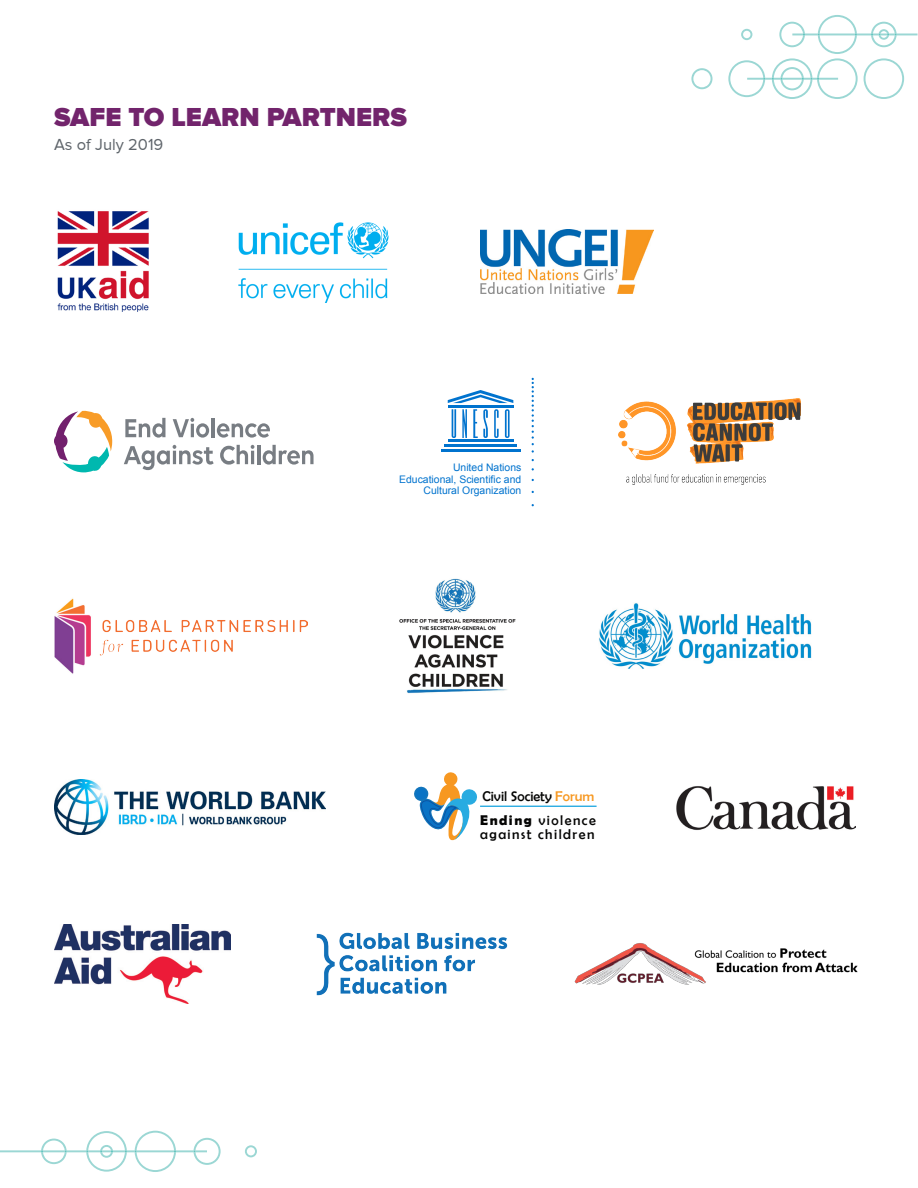
<style>
.page{position:relative;width:918px;height:1188px;background:#fff}
.page>*{position:absolute;margin:0;border:0;box-sizing:border-box;transform-origin:0 0}
.Headline_style{font:900 27px "Proxima Nova";color:#72246c}
.Headline_style-2{font:16.5px "Proxima Nova";color:#5f656b}
.t1{font:14.1px/24.5px "Berlin Sans FB";color:#050504}
.t2{font:14.1px "Berlin Sans FB";letter-spacing:.105em;color:#050504}
.t3{font:10.35px/11.4px "Arial";color:#0073ce;text-align:right}
.s1{color:#f79821}
.s2{font-family:"Berlin Sans FB Demi";font-weight:700}
</style>
<div class="page">
<svg style="left:414px;top:772px;width:63px;height:69px"></svg>
<div style="left:446px;top:774px;width:10px;height:10px;background:#f79821;border-radius:50%"></div>
<hr style="left:480px;top:806px;width:117px;height:1px;background:#28abe1">
<img style="left:619px;top:399px;width:182px;height:86px">
<img style="left:316px;top:932px;width:192px;height:64px">
<img style="left:54px;top:598px;width:254px;height:76px">
<svg style="left:54px;top:411px;width:58px;height:62px"></svg>
<svg style="left:125px;top:418px;width:40px;height:20px"></svg>
<svg style="left:173px;top:418px;width:36px;height:20px"></svg>
<hr style="left:211px;top:418px;width:4px;height:19px;background:#787d83">
<svg style="left:217px;top:423px;width:53px;height:15px"></svg>
<svg style="left:124px;top:445px;width:90px;height:25px"></svg>
<svg style="left:220px;top:445px;width:34px;height:20px"></svg>
<hr style="left:257px;top:445px;width:3px;height:19px;background:#787d83">
<svg style="left:263px;top:445px;width:51px;height:20px"></svg>
<svg style="left:691px;top:68px;width:22px;height:21px"></svg>
<svg style="left:728px;top:15px;width:190px;height:84px"></svg>
<svg style="left:245px;top:1145px;width:12px;height:12px"></svg>
<svg style="left:0;top:1131px;width:221px;height:41px"></svg>
<img style="left:574px;top:943px;width:284px;height:42px">
<img style="left:677px;top:786px;width:179px;height:44px">
<img style="left:54px;top:924px;width:177px;height:80px">
<img style="left:399px;top:578px;width:117px;height:116px">
<img style="left:57px;top:211px;width:92px;height:101px">
<svg style="left:532px;top:378px;width:2px;height:75px"></svg>
<hr style="left:448px;top:440px;width:65px;height:2px;background:#0073ce">
<hr style="left:444px;top:444px;width:73px;height:3px;background:#0073ce">
<hr style="left:441px;top:449px;width:80px;height:3px;background:#0073ce">
<hr style="left:448px;top:405px;width:65px;height:3px;background:#0073ce">
<svg style="left:448px;top:390px;width:65px;height:13px"></svg>
<svg style="left:452px;top:409px;width:4px;height:29px"></svg>
<svg style="left:462px;top:409px;width:5px;height:29px"></svg>
<svg style="left:494px;top:409px;width:5px;height:29px"></svg>
<svg style="left:505px;top:409px;width:5px;height:29px"></svg>
<svg style="left:473px;top:409px;width:15px;height:29px"></svg>
<img style="left:480px;top:230px;width:173px;height:64px">
<img style="left:238px;top:222px;width:151px;height:80px">
<img style="left:54px;top:780px;width:272px;height:54px">
<img style="left:599px;top:603px;width:212px;height:66px">
<p class="Headline_style" style="left:54px;top:105px;width:355px">SAFE TO LEARN PARTNERS</p>
<p class="Headline_style-2" style="left:54px;top:135px;width:111px">As of July 2019</p>
<p class="t3" style="left:399px;top:462px;width:124px">United Nations<br>Educational, Scientific and<br>Cultural Organization</p>
<p class="t1" style="left:480px;top:784px;width:117px">Civil Society <span class="s1">Forum<br></span><span class="s2">Ending</span> violence</p>
<p class="t2" style="left:480px;top:826px;width:116px">against children</p>
</div>
